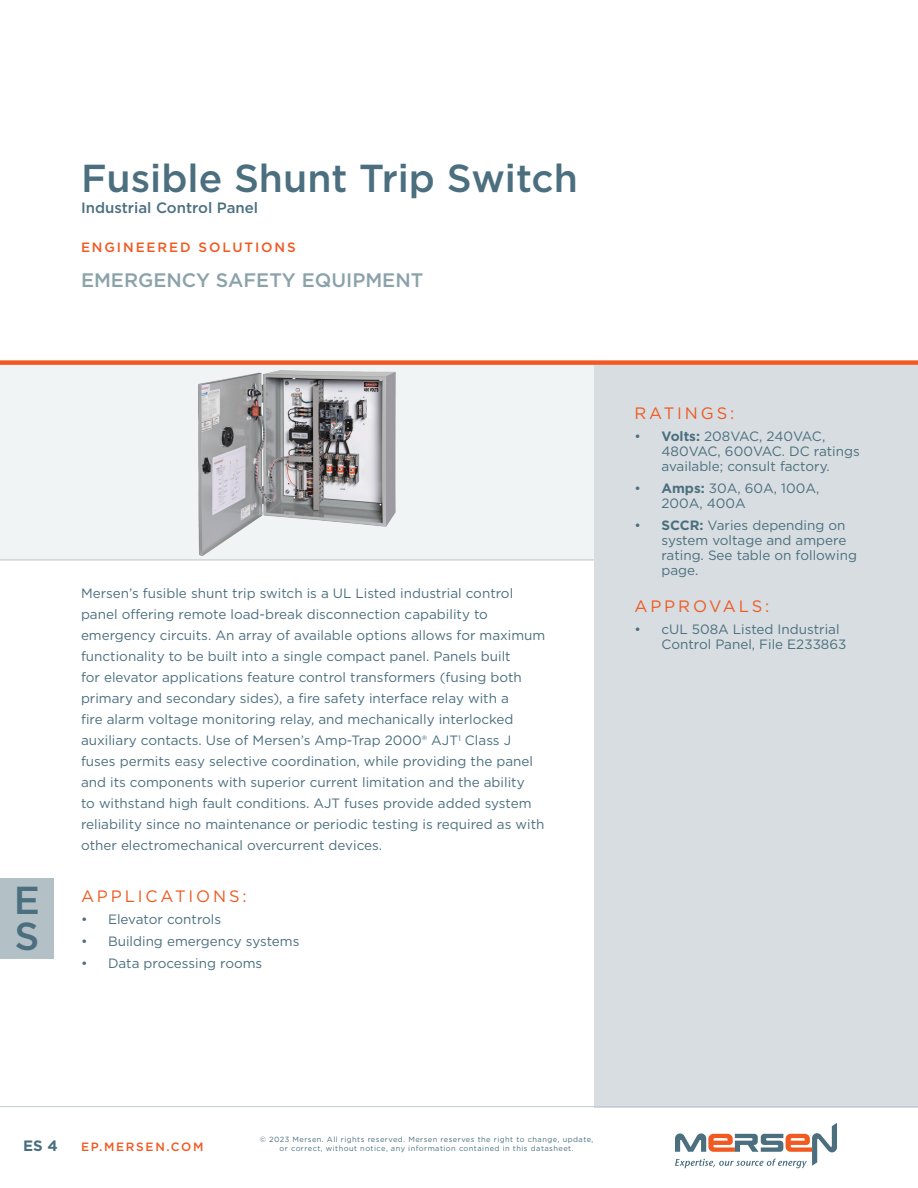
<style>
.page{position:relative;width:918px;height:1188px;background:#fff}
.page>*{position:absolute;margin:0;border:0;box-sizing:border-box;transform-origin:0 0}
.NEW_Product_MSL_Page_1{font:500 39px/36px "Gotham";color:#4b6f7f}
.NEW_Product_type{font:500 19.5px "Gotham";color:#8ba2aa}
.NEW_Subhead{font:16.5px "Gotham";letter-spacing:.175em;color:#f15921}
.NEW_Product_MSL_Description{font:500 15px "Gotham";color:#4b6f7f}
.t1{font:700 15px "Gotham";color:#4b6f7f}
.t2{font:13.5px/21px "Gotham";color:#4b6f7f}
.NEW_Product_group{font:500 13.5px "Gotham";letter-spacing:.14em;color:#f15921}
.t3{font:500 12px "Gotham";letter-spacing:.14em;color:#f15921}
.t4{font:7.5px/9px "Gotham";letter-spacing:.06em;color:#4b6f7f;text-align:center}
.s1{font-weight:700}
</style>
<div class="page">
<svg style="left:675px;top:1123px;width:162px;height:45px"></svg>
<div style="left:0;top:365px;width:594px;height:195px;background:#f1f4f5"></div>
<div style="left:594px;top:365px;width:324px;height:742px;background:#d7dde0"></div>
<div style="left:0;top:360px;width:918px;height:5px;background:#f15921"></div>
<hr style="left:0;top:560px;width:594px;height:1px;background:#c0cace">
<hr style="left:0;top:1106px;width:918px;height:1px;background:#c0cace">
<div style="left:0;top:878px;width:54px;height:81px;background:#b3c0c6"></div>
<img style="left:196px;top:364px;width:202px;height:197px">
<p class="NEW_Product_MSL_Page_1" style="left:81px;top:160px;width:499px">Fusible Shunt Trip Switch</p>
<p class="NEW_Product_MSL_Description" style="left:81px;top:198px;width:179px">Industrial Control Panel</p>
<p class="NEW_Product_group" style="left:81px;top:239px;width:216px">ENGINEERED SOLUTIONS</p>
<p class="NEW_Product_type" style="left:81px;top:267px;width:344px">EMERGENCY SAFETY EQUIPMENT</p>
<h1 class="NEW_Product_MSL_Page_1" style="left:14px;top:882px;width:28px">E<br>S</h1>
<p class="t2" style="left:81px;top:583px;width:466px">Mersen’s fusible shunt trip switch is a UL Listed industrial control panel offering remote load-break disconnection capability to emergency circuits. An array of available options allows for maximum functionality to be built into a single compact panel. Panels built<br>for elevator applications feature control transformers (fusing both primary and secondary sides), a fire safety interface relay with a<br>fire alarm voltage monitoring relay, and mechanically interlocked auxiliary contacts. Use of Mersen’s Amp-Trap 2000® AJT<sup>1</sup> Class J fuses permits easy selective coordination, while providing the panel and its components with superior current limitation and the ability<br>to withstand high fault conditions. AJT fuses provide added system reliability since no maintenance or periodic testing is required as with other electromechanical overcurrent devices.</p>
<p class="NEW_Subhead" style="left:81px;top:886px;width:167px">APPLICATIONS:</p>
<p class="t2" style="left:81px;top:909px;width:142px">• Elevator controls</p>
<p class="t2" style="left:81px;top:930px;width:220px">• Building emergency systems</p>
<p class="t2" style="left:81px;top:952px;width:183px">• Data processing rooms</p>
<p class="NEW_Subhead" style="left:634px;top:403px;width:101px">RATINGS:</p>
<p class="t2" style="left:662px;top:428px;width:200px;line-height:15px;text-indent:-27px">• <span class="s1">Volts:</span> 208VAC, 240VAC,<br>480VAC, 600VAC. DC ratings available; consult factory.</p>
<p class="t2" style="left:662px;top:480px;width:159px;line-height:15px;text-indent:-27px">• <span class="s1">Amps:</span> 30A, 60A, 100A,<br>200A, 400A</p>
<p class="t2" style="left:662px;top:517px;width:197px;line-height:15px;text-indent:-27px">• <span class="s1">SCCR:</span> Varies depending on system voltage and ampere rating. See table on following page.</p>
<p class="NEW_Subhead" style="left:634px;top:596px;width:137px">APPROVALS:</p>
<p class="t2" style="left:662px;top:621px;width:186px;line-height:15px;text-indent:-27px">• cUL 508A Listed Industrial<br>Control Panel, File E233863</p>
<p class="t1" style="left:23px;top:1136px;width:36px">ES 4</p>
<p class="t3" style="left:81px;top:1139px;width:124px">EP.MERSEN.COM</p>
<p class="t4" style="left:260px;top:1135px;width:335px">© 2023 Mersen. All rights reserved. Mersen reserves the right to change, update, or correct, without notice, any information contained in this datasheet.</p>
</div>
